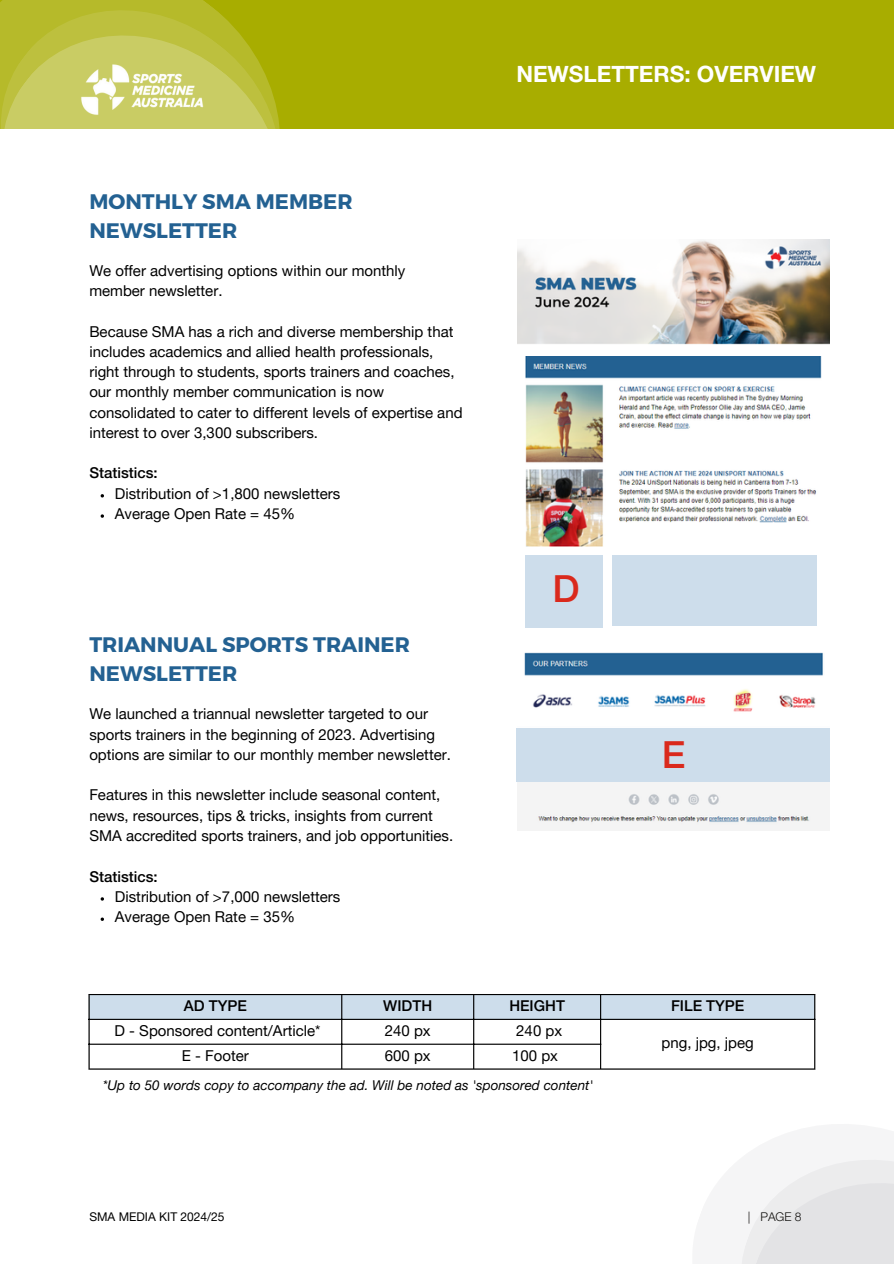
<style>
.page{position:relative;width:894px;height:1264px;background:#fff}
.page>*{position:absolute;margin:0;border:0;box-sizing:border-box;transform-origin:0 0}
.t1{font:500 37.5px "Helvetica Neue LT Pro";color:#da291c}
.t2{font:700 22.5px "Helvetica Neue LT Pro";color:#fff}
.t3{font:700 21px/29.2px "Montserrat";color:#236192}
.t4{font:15px/20.2px "Helvetica Neue LT Pro";color:#000}
.t5{font:500 15px "Helvetica Neue LT Pro";color:#000}
.t6{font:italic 13.5px "Helvetica Neue LT Pro";color:#000}
.t7{font:12px "Helvetica Neue LT Pro";color:#000}
.t8{font:300 12px "Helvetica Neue LT Pro";color:#100f0d}
</style>
<div class="page">
<div style="left:0;top:0;width:893px;height:129px;background:#a8ad00"></div>
<svg style="left:741px;top:1159px;width:152px;height:104px"></svg>
<img style="left:517px;top:240px;width:312px;height:104px">
<img style="left:525px;top:357px;width:296px;height:190px">
<img style="left:517px;top:652px;width:312px;height:178px">
<div style="left:516px;top:728px;width:313px;height:54px;background:#cdddeb"></div>
<div style="left:611px;top:555px;width:205px;height:70px;background:#cdddeb"></div>
<div style="left:525px;top:554px;width:77px;height:73px;background:#cdddeb"></div>
<div style="left:90px;top:995px;width:724px;height:23px;background:#cdddeb"></div>
<hr style="left:88px;top:995px;width:2px;height:73px;background:#000">
<hr style="left:341px;top:995px;width:1px;height:73px;background:#000">
<hr style="left:473px;top:995px;width:1px;height:73px;background:#000">
<hr style="left:600px;top:995px;width:1px;height:73px;background:#000">
<hr style="left:814px;top:995px;width:1px;height:73px;background:#000">
<hr style="left:88px;top:994px;width:727px;height:1px;background:#000">
<hr style="left:88px;top:1018px;width:727px;height:1px;background:#000">
<hr style="left:88px;top:1043px;width:513px;height:1px;background:#000">
<hr style="left:88px;top:1068px;width:727px;height:1px;background:#000">
<svg style="left:0;top:0;width:280px;height:129px;background:#bdc03f"></svg>
<img style="left:77px;top:61px;width:129px;height:57px">
<svg style="left:101px;top:514px;width:3px;height:4px"></svg>
<p class="t3" style="left:89px;top:185px;width:265px">MONTHLY SMA MEMBER<br>NEWSLETTER</p>
<p class="t4" style="left:89px;top:262px;width:317px">We offer advertising options within our monthly member newsletter.</p>
<p class="t4" style="left:89px;top:323px;width:374px">Because SMA has a rich and diverse membership that includes academics and allied health professionals, right through to students, sports trainers and coaches, our monthly member communication is now consolidated to cater to different levels of expertise and interest to over 3,300 subscribers.</p>
<p class="t5" style="left:89px;top:467px;width:70px">Statistics:</p>
<p class="t4" style="left:115px;top:485px;width:227px">Distribution of &gt;1,800 newsletters</p>
<p class="t4" style="left:115px;top:505px;width:182px">Average Open Rate = 45%</p>
<p class="t3" style="left:89px;top:629px;width:322px">TRIANNUAL SPORTS TRAINER<br>NEWSLETTER</p>
<p class="t4" style="left:89px;top:706px;width:363px">We launched a triannual newsletter targeted to our sports trainers in the beginning of 2023. Advertising options are similar to our monthly member newsletter.</p>
<p class="t4" style="left:89px;top:787px;width:365px">Features in this newsletter include seasonal content, news, resources, tips &amp; tricks, insights from current<br>SMA accredited sports trainers, and job opportunities.</p>
<p class="t5" style="left:89px;top:870px;width:70px">Statistics:</p>
<p class="t4" style="left:115px;top:888px;width:227px">Distribution of &gt;7,000 newsletters</p>
<h4 class="t4" style="left:115px;top:908px;width:182px">Average Open Rate = 35%</h4>
<p class="t2" style="left:516px;top:66px;width:301px">NEWSLETTERS: OVERVIEW</p>
<p class="t1" style="left:552px;top:574px;width:29px">D</p>
<p class="t1" style="left:661px;top:741px;width:25px">E</p>
<p class="t5" style="left:184px;top:1000px;width:65px">AD TYPE</p>
<h3 class="t5" style="left:383px;top:1000px;width:50px">WIDTH</h3>
<h3 class="t5" style="left:509px;top:1000px;width:57px">HEIGHT</h3>
<h2 class="t5" style="left:670px;top:1000px;width:75px">FILE TYPE</h2>
<p class="t4" style="left:114px;top:1022px;width:207px">D - Sponsored content/Article*</p>
<p class="t4" style="left:384px;top:1022px;width:47px">240 px</p>
<p class="t4" style="left:516px;top:1022px;width:47px">240 px</p>
<p class="t4" style="left:661px;top:1034px;width:94px">png, jpg, jpeg</p>
<h1 class="t4" style="left:182px;top:1047px;width:68px">E - Footer</h1>
<h3 class="t4" style="left:384px;top:1047px;width:47px">600 px</h3>
<h3 class="t4" style="left:512px;top:1047px;width:47px">100 px</h3>
<p class="t6" style="left:103px;top:1079px;width:492px">*Up to 50 words copy to accompany the ad. Will be noted as 'sponsored content'</p>
<p class="t7" style="left:89px;top:1211px;width:137px">SMA MEDIA KIT 2024/25</p>
<p class="t8" style="left:747px;top:1211px;width:55px">| PAGE 8</p>
</div>
